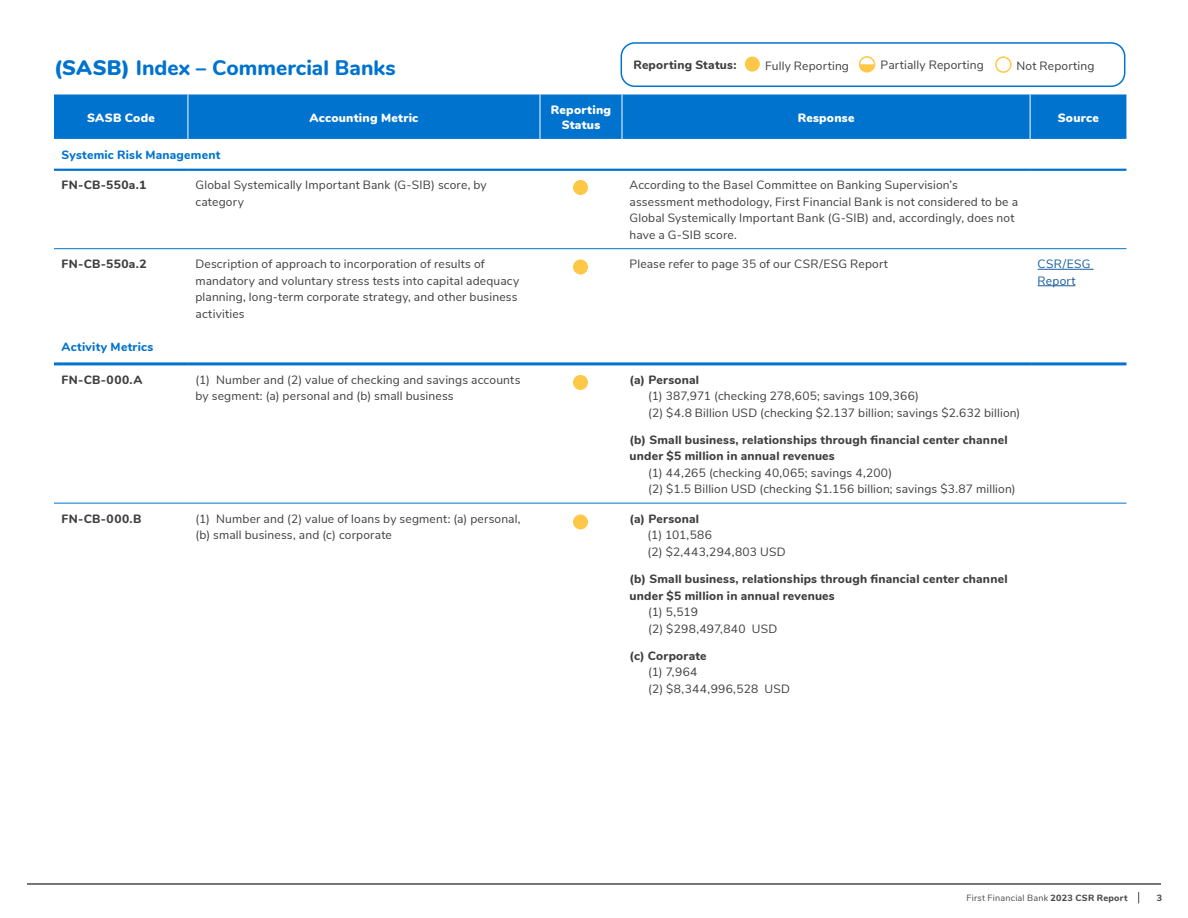
<style>
.page{position:relative;width:1188px;height:918px;background:#fff}
.page>*{position:absolute;margin:0;border:0;box-sizing:border-box;transform-origin:0 0}
.Intro_paragraph-14pt{font:800 21px "Nunito";color:#0073ce}
.table_body{font:12px/16.5px "Nunito Sans";letter-spacing:.015em;color:#3e3e3f}
.table_body-2{font:800 12px "Nunito";letter-spacing:.02em;color:#3e3e3f}
.table_headings{font:900 12px/15px "Nunito";letter-spacing:.02em;color:#fff;text-align:center}
.table_subheads{font:800 12px "Nunito";letter-spacing:.02em;color:#0073ce}
.table_subheads-2{font:800 12px "Nunito";letter-spacing:.02em;color:#3e3e3f}
.table_body-3{font:12px/16.5px "Nunito Sans";letter-spacing:.02em;color:#175d9e}
.t1{font:9px "Nunito";letter-spacing:.025em;color:#494a4b}
.t2{font:800 9px "Nunito";color:#494a4b}
.s1{font-weight:900}
.s2{color:#494a4b}
.s3{font-family:"Nunito";font-weight:800}
.s4{font-weight:800}
</style>
<div class="page">
<hr style="left:27px;top:883px;width:1134px;height:2px;background:#494a4b">
<div style="left:54px;top:94px;width:1072px;height:45px;background:#0073ce"></div>
<hr style="left:54px;top:248px;width:134px;height:1px;background:#0073ce">
<hr style="left:188px;top:248px;width:352px;height:1px;background:#0073ce">
<hr style="left:540px;top:248px;width:82px;height:1px;background:#0073ce">
<hr style="left:622px;top:248px;width:408px;height:1px;background:#0073ce">
<hr style="left:1030px;top:248px;width:96px;height:1px;background:#0073ce">
<hr style="left:54px;top:503px;width:134px;height:1px;background:#0073ce">
<hr style="left:188px;top:503px;width:352px;height:1px;background:#0073ce">
<hr style="left:540px;top:503px;width:82px;height:1px;background:#0073ce">
<hr style="left:622px;top:503px;width:408px;height:1px;background:#0073ce">
<hr style="left:1030px;top:503px;width:96px;height:1px;background:#0073ce">
<hr style="left:54px;top:169px;width:134px;height:2px;background:#0073ce">
<hr style="left:188px;top:169px;width:352px;height:2px;background:#0073ce">
<hr style="left:540px;top:169px;width:82px;height:2px;background:#0073ce">
<hr style="left:622px;top:169px;width:408px;height:2px;background:#0073ce">
<hr style="left:1030px;top:169px;width:96px;height:2px;background:#0073ce">
<hr style="left:188px;top:94px;width:1px;height:45px;background:#fff">
<hr style="left:540px;top:94px;width:1px;height:45px;background:#fff">
<hr style="left:622px;top:94px;width:1px;height:45px;background:#fff">
<hr style="left:1030px;top:94px;width:1px;height:45px;background:#fff">
<hr style="left:54px;top:362px;width:134px;height:3px;background:#0073ce">
<hr style="left:188px;top:362px;width:352px;height:3px;background:#0073ce">
<hr style="left:540px;top:362px;width:82px;height:3px;background:#0073ce">
<hr style="left:622px;top:362px;width:408px;height:3px;background:#0073ce">
<hr style="left:1030px;top:362px;width:96px;height:3px;background:#0073ce">
<hr style="left:1038px;top:269px;width:56px;height:1px;background:#175d9e">
<hr style="left:1038px;top:285px;width:37px;height:1px;background:#175d9e">
<div style="left:574px;top:181px;width:13px;height:13px;background:#ffc746;border-radius:50%"></div>
<div style="left:573px;top:180px;width:15px;height:15px;border:1px solid #ffc746;border-radius:50%"></div>
<div style="left:574px;top:260px;width:13px;height:14px;background:#ffc746;border-radius:50%"></div>
<div style="left:573px;top:260px;width:15px;height:14px;border:1px solid #ffc746;border-radius:50%"></div>
<div style="left:574px;top:376px;width:13px;height:13px;background:#ffc746;border-radius:50%"></div>
<div style="left:573px;top:375px;width:15px;height:15px;border:1px solid #ffc746;border-radius:50%"></div>
<div style="left:574px;top:515px;width:13px;height:14px;background:#ffc746;border-radius:50%"></div>
<div style="left:573px;top:515px;width:15px;height:14px;border:1px solid #ffc746;border-radius:50%"></div>
<div style="left:745px;top:57px;width:14px;height:14px;background:#ffc746;border-radius:50%"></div>
<div style="left:745px;top:57px;width:15px;height:15px;border:1px solid #ffc746;border-radius:50%"></div>
<div style="left:859px;top:56px;width:16px;height:17px;border:2px solid #ffc746;border-radius:50%"></div>
<svg style="left:860px;top:64px;width:15px;height:8px"></svg>
<div style="left:995px;top:56px;width:17px;height:17px;border:2px solid #ffc746;border-radius:50%"></div>
<div style="left:621px;top:42px;width:504px;height:45px;border:2px solid #0073ce;border-radius:14px"></div>
<h3 class="Intro_paragraph-14pt" style="left:54px;top:52px;width:343px"><span class="s1">(SASB)</span> Index – Commercial Banks</h3>
<h3 class="table_subheads-2" style="left:633px;top:56px;width:105px">Reporting Status:</h3>
<p class="table_body" style="left:765px;top:57px;width:85px">Fully Reporting</p>
<p class="table_body" style="left:881px;top:56px;width:105px">Partially Reporting</p>
<p class="table_body" style="left:1016px;top:56px;width:80px">Not Reporting</p>
<h2 class="table_headings" style="left:87px;top:109px;width:69px">SASB Code</h2>
<h2 class="table_headings" style="left:310px;top:109px;width:110px">Accounting Metric</h2>
<h2 class="table_headings" style="left:551px;top:102px;width:62px">Reporting<br>Status</h2>
<h2 class="table_headings" style="left:798px;top:109px;width:58px">Response</h2>
<h2 class="table_headings" style="left:1058px;top:109px;width:42px">Source</h2>
<h3 class="table_subheads" style="left:62px;top:146px;width:160px">Systemic Risk Management</h3>
<p class="table_body-2" style="left:62px;top:176px;width:86px">FN-CB-550a.1</p>
<p class="table_body" style="left:195px;top:176px;width:293px">Global Systemically Important Bank (G-SIB) score, by category</p>
<p class="table_body" style="left:630px;top:176px;width:390px">According to the Basel Committee on Banking Supervision’s assessment methodology, First Financial Bank is not considered to be a Global Systemically Important Bank (G-SIB) and, accordingly, does not have a G-SIB score.</p>
<p class="table_body-2" style="left:62px;top:255px;width:87px">FN-CB-550a.2</p>
<p class="table_body" style="left:195px;top:255px;width:325px">Description of approach to incorporation of results of mandatory and voluntary stress tests into capital adequacy planning, long-term corporate strategy, and other business activities</p>
<p class="table_body" style="left:630px;top:255px;width:260px">Please refer to page <span class="s2">35</span> of our CSR/ESG Report</p>
<p class="table_body-3" style="left:1038px;top:255px;width:54px">CSR/ESG<br>Report</p>
<h3 class="table_subheads" style="left:62px;top:338px;width:93px">Activity Metrics</h3>
<p class="table_body-2" style="left:62px;top:371px;width:82px">FN-CB-000.A</p>
<p class="table_body" style="left:195px;top:370px;width:326px">(1) Number and (2) value of checking and savings accounts by segment: (a) personal and (b) small business</p>
<p class="table_body-2" style="left:630px;top:371px;width:71px">(a) Personal</p>
<p class="table_body" style="left:648px;top:387px;width:272px">(1) 387,971 (checking 278,605; savings 109,366)</p>
<p class="table_body" style="left:648px;top:403px;width:374px">(2) $4.8 Billion USD (checking $2.137 billion; savings $2.632 billion)</p>
<p class="table_body-2" style="left:630px;top:431px;width:379px">(b) Small business, relationships through financial center channel</p>
<p class="table_body-2" style="left:630px;top:447px;width:207px">under $5 million in annual revenues</p>
<p class="table_body" style="left:648px;top:464px;width:246px">(1) 44,265 (checking 40,065; savings 4,200)</p>
<p class="table_body" style="left:648px;top:480px;width:369px">(2) $1.5 Billion USD (checking $1.156 billion; savings $3.87 million)</p>
<p class="table_body-2" style="left:62px;top:510px;width:81px">FN-CB-000.B</p>
<p class="table_body" style="left:195px;top:510px;width:327px">(1) Number and (2) value of loans by segment: (a) personal, (b) small business, and (c) corporate</p>
<p class="table_body" style="left:648px;top:510px;width:140px;text-indent:-18px"><span class="s3">(a) Personal<br></span>(1) 101,586<br>(2) $2,443,294,803 USD</p>
<p class="table_body-2" style="left:630px;top:570px;width:379px">(b) Small business, relationships through financial center channel</p>
<p class="table_body-2" style="left:630px;top:587px;width:207px">under $5 million in annual revenues</p>
<p class="table_body" style="left:648px;top:603px;width:51px">(1) 5,519</p>
<p class="table_body" style="left:648px;top:619px;width:131px">(2) $298,497,840 USD</p>
<p class="table_body" style="left:648px;top:647px;width:143px;text-indent:-19px"><span class="s3">(c) Corporate<br></span>(1) 7,964<br>(2) $8,344,996,528 USD</p>
<p class="t1" style="left:966px;top:892px;width:163px">First Financial Bank <span class="s4">2023 CSR Report</span></p>
<p class="t2" style="left:1157px;top:891px;width:7px">3</p>
</div>
